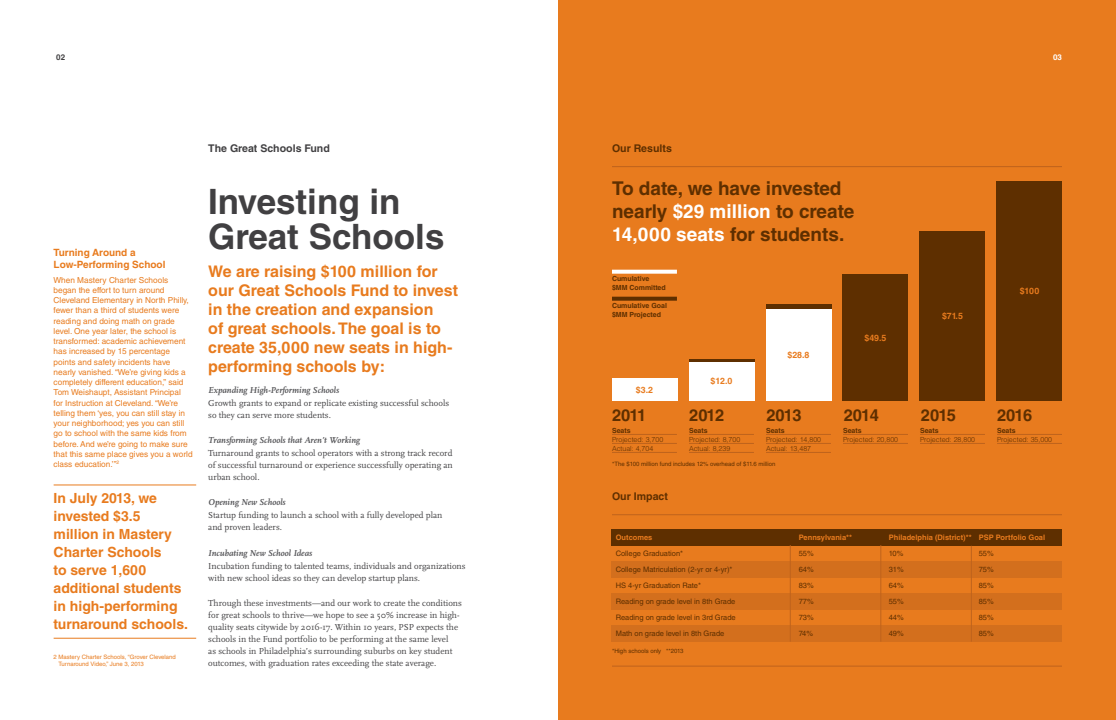
<style>
.page{position:relative;width:1116px;height:720px;background:#fff}
.page>*{position:absolute;margin:0;border:0;box-sizing:border-box;transform-origin:0 0}
.t1{font:700 35px/35px "Helvetica LT Std";color:#414042}
.t2{font:700 19px/23px "Helvetica LT Std";color:#5e2f00}
.t3{font:700 16.5px "Helvetica LT Std";letter-spacing:-.035em;color:#5e2f00}
.t4{font:700 16px/19px "Helvetica LT Std";color:#e87b1e}
.t5{font:700 14px/18px "Helvetica LT Std";color:#e87b1e}
.t6{font:700 10.6px "Helvetica LT Std";color:#414042}
.t7{font:700 10.6px "Helvetica LT Std";color:#5e2f00}
.t8{font:700 10px/12px "Helvetica LT Std";color:#e87b1e}
.t9{font:9px/12px "Scala";color:#414042}
.t10{font:italic 700 9px "Scala";color:#565659}
.t11{font:700 8.8px "Helvetica LT Std";color:#e87b1e}
.t12{font:8.2px/10.2px "Helvetica LT Std";color:#e87b1e}
.t13{font:700 8px "Helvetica LT Std";color:#414042}
.t14{font:700 8px "Helvetica LT Std";color:#fff}
.t15{font:7.5px "Helvetica LT Std";color:#5e2f00}
.t16{font:700 7.5px "Helvetica LT Std";color:#e87b1e}
.t17{font:300 7px/9px "Helvetica LT Std";color:#5e2f00}
.t18{font:700 7px/9px "Helvetica LT Std";color:#5e2f00}
.t19{font:6px "Helvetica LT Std";color:#5e2f00}
.t20{font:6px/7.2px "Helvetica LT Std";color:#e87b1e}
.s1{color:#fff}
</style>
<div class="page">
<div style="left:558px;top:0;width:558px;height:720px;background:#e87b1e"></div>
<hr style="left:612px;top:515px;width:450px;height:1px;background:#bf631c">
<hr style="left:612px;top:666px;width:450px;height:1px;background:#bf631c">
<hr style="left:54px;top:485px;width:142px;height:1px;background:#e87b1e">
<hr style="left:54px;top:638px;width:142px;height:1px;background:#e87b1e">
<hr style="left:612px;top:166px;width:450px;height:1px;background:#bf631c">
<svg style="left:612px;top:270px;width:65px;height:4px"></svg>
<svg style="left:612px;top:297px;width:65px;height:4px"></svg>
<div style="left:612px;top:378px;width:65px;height:23px;background:#fff"></div>
<div style="left:689px;top:361px;width:65px;height:40px;background:#fff"></div>
<hr style="left:689px;top:359px;width:65px;height:3px;background:#5e2f00">
<div style="left:766px;top:304px;width:65px;height:5px;background:#5e2f00"></div>
<div style="left:766px;top:309px;width:65px;height:92px;background:#fff"></div>
<div style="left:843px;top:274px;width:65px;height:127px;background:#5e2f00"></div>
<div style="left:920px;top:231px;width:65px;height:170px;background:#5e2f00"></div>
<div style="left:997px;top:181px;width:65px;height:220px;background:#5e2f00"></div>
<hr style="left:612px;top:434px;width:65px;height:1px;background:#bf631c">
<hr style="left:612px;top:443px;width:65px;height:1px;background:#bf631c">
<hr style="left:612px;top:452px;width:65px;height:1px;background:#bf631c">
<hr style="left:689px;top:434px;width:65px;height:1px;background:#bf631c">
<hr style="left:689px;top:443px;width:65px;height:1px;background:#bf631c">
<hr style="left:689px;top:452px;width:65px;height:1px;background:#bf631c">
<hr style="left:766px;top:434px;width:65px;height:1px;background:#bf631c">
<hr style="left:766px;top:443px;width:65px;height:1px;background:#bf631c">
<hr style="left:766px;top:452px;width:65px;height:1px;background:#bf631c">
<hr style="left:843px;top:434px;width:65px;height:1px;background:#bf631c">
<hr style="left:843px;top:443px;width:65px;height:1px;background:#bf631c">
<hr style="left:920px;top:434px;width:65px;height:1px;background:#bf631c">
<hr style="left:920px;top:443px;width:65px;height:1px;background:#bf631c">
<hr style="left:997px;top:434px;width:65px;height:1px;background:#bf631c">
<hr style="left:997px;top:443px;width:65px;height:1px;background:#bf631c">
<div style="left:612px;top:561px;width:450px;height:16px;background:#d36f1d"></div>
<div style="left:612px;top:593px;width:450px;height:16px;background:#d36f1d"></div>
<div style="left:612px;top:626px;width:450px;height:16px;background:#d36f1d"></div>
<div style="left:612px;top:529px;width:450px;height:16px;background:#5e2f00"></div>
<hr style="left:790px;top:545px;width:1px;height:97px;background:#bf631c">
<hr style="left:881px;top:545px;width:1px;height:97px;background:#bf631c">
<hr style="left:971px;top:546px;width:1px;height:96px;background:#bf631c">
<p class="t13" style="left:56px;top:52px;width:10px">02</p>
<p class="t8" style="left:54px;top:246px;width:113px">Turning Around a<br>Low-Performing School</p>
<p class="t12" style="left:54px;top:275px;width:141px">When Mastery Charter Schools began the effort to turn around Cleveland Elementary in North Philly, fewer than a third of students were reading and doing math on grade level. One year later, the school is transformed: academic achievement has increased by 15 percentage points and safety incidents have nearly vanished. “We’re giving kids a completely different education,” said Tom Weishaupt, Assistant Principal<br>for Instruction at Cleveland. “We’re telling them ‘yes, you can still stay in your neighborhood; yes you can still go to school with the same kids from before. And we’re going to make sure that this same place gives you a world class education.’”<sup>2</sup></p>
<h3 class="t5" style="left:54px;top:489px;width:136px">In July 2013, we invested $3.5 million in Mastery<br>Charter Schools<br>to serve 1,600 additional students in high-performing turnaround schools.</h3>
<p class="t20" style="left:59px;top:653px;width:119px;text-indent:-5px">2 Mastery Charter Schools, “Grover Cleveland<br>Turnaround Video,” June 3, 2013</p>
<p class="t6" style="left:208px;top:141px;width:123px">The Great Schools Fund</p>
<h1 class="t1" style="left:208px;top:183px;width:238px">Investing in<br>Great Schools</h1>
<h3 class="t4" style="left:208px;top:261px;width:251px">We are raising $100 million for our Great Schools Fund to invest in the creation and expansion<br>of great schools. The goal is to create 35,000 new seats in high&shy;performing schools by:</h3>
<p class="t10" style="left:208px;top:385px;width:132px">Expanding High-Performing Schools</p>
<p class="t9" style="left:208px;top:397px;width:242px">Growth grants to expand or replicate existing successful schools so they can serve more students.</p>
<p class="t10" style="left:208px;top:435px;width:153px">Transforming Schools that Aren’t Working</p>
<p class="t9" style="left:208px;top:447px;width:246px;text-align:justify">Turnaround grants to school operators with a strong track record of successful turnaround or experience successfully operating an urban school.</p>
<p class="t10" style="left:208px;top:497px;width:79px">Opening New Schools</p>
<p class="t9" style="left:208px;top:510px;width:236px">Startup funding to launch a school with a fully developed plan and proven leaders.</p>
<p class="t10" style="left:208px;top:548px;width:105px">Incubating New School Ideas</p>
<p class="t9" style="left:208px;top:560px;width:259px">Incubation funding to talented teams, individuals and organizations with new school ideas so they can develop startup plans.</p>
<p class="t9" style="left:208px;top:597px;width:255px">Through these investments—and our work to create the conditions for great schools to thrive—we hope to see a 50% increase in high&shy;quality seats citywide by 2016-17. Within 10 years, PSP expects the schools in the Fund portfolio to be performing at the same level<br>as schools in Philadelphia’s surrounding suburbs on key student outcomes, with graduation rates exceeding the state average.</p>
<p class="t14" style="left:1053px;top:52px;width:10px">03</p>
<p class="t7" style="left:612px;top:141px;width:61px">Our Results</p>
<h2 class="t2" style="left:612px;top:177px;width:244px">To date, we have invested nearly <span class="s1">$29 million</span> to create<br><span class="s1">14,000 seats</span> for students.</h2>
<p class="t18" style="left:612px;top:273px;width:55px">Cumulative $MM Committed</p>
<p class="t18" style="left:612px;top:300px;width:56px">Cumulative Goal $MM Projected</p>
<p class="t11" style="left:636px;top:384px;width:19px">$3.2</p>
<p class="t11" style="left:711px;top:376px;width:23px">$12.0</p>
<p class="t11" style="left:787px;top:349px;width:24px">$28.8</p>
<p class="t11" style="left:864px;top:332px;width:24px">$49.5</p>
<h3 class="t3" style="left:612px;top:405px;width:36px">2011</h3>
<h3 class="t3" style="left:689px;top:405px;width:37px">2012</h3>
<h3 class="t3" style="left:766px;top:405px;width:37px">2013</h3>
<h3 class="t3" style="left:844px;top:405px;width:37px">2014</h3>
<p class="t18" style="left:612px;top:425px;width:20px">Seats</p>
<p class="t17" style="left:612px;top:434px;width:53px">Projected: 3,700<br>Actual: 4,704</p>
<p class="t18" style="left:689px;top:425px;width:20px">Seats</p>
<p class="t17" style="left:689px;top:434px;width:53px">Projected: 8,700<br>Actual: 8,239</p>
<p class="t18" style="left:766px;top:425px;width:20px">Seats</p>
<p class="t17" style="left:766px;top:434px;width:57px">Projected: 14,800<br>Actual: 13,487</p>
<p class="t18" style="left:843px;top:425px;width:20px">Seats</p>
<p class="t17" style="left:843px;top:434px;width:57px">Projected: 20,800</p>
<p class="t19" style="left:612px;top:460px;width:165px">*The $100 million fund includes 12% overhead of $11.6 million</p>
<p class="t7" style="left:612px;top:489px;width:57px">Our Impact</p>
<p class="t11" style="left:942px;top:310px;width:22px">$71.5</p>
<h3 class="t3" style="left:921px;top:405px;width:37px">2015</h3>
<p class="t18" style="left:920px;top:425px;width:20px">Seats</p>
<p class="t17" style="left:920px;top:434px;width:57px">Projected: 28,800</p>
<p class="t11" style="left:1020px;top:286px;width:21px">$100</p>
<h3 class="t3" style="left:997px;top:405px;width:37px">2016</h3>
<p class="t18" style="left:997px;top:425px;width:20px">Seats</p>
<p class="t17" style="left:997px;top:434px;width:57px">Projected: 35,000</p>
<p class="t16" style="left:616px;top:532px;width:38px">Outcomes</p>
<p class="t16" style="left:799px;top:532px;width:55px">Pennsylvania**</p>
<p class="t16" style="left:889px;top:532px;width:158px">Philadelphia (District)** PSP Portfolio Goal</p>
<p class="t15" style="left:616px;top:549px;width:69px">College Graduation*</p>
<p class="t15" style="left:799px;top:549px;width:17px">55%</p>
<p class="t15" style="left:889px;top:549px;width:16px">10%</p>
<p class="t15" style="left:979px;top:549px;width:17px">55%</p>
<p class="t15" style="left:616px;top:565px;width:118px">College Matriculation (2-yr or 4-yr)*</p>
<p class="t15" style="left:799px;top:565px;width:17px">64%</p>
<p class="t15" style="left:889px;top:565px;width:17px">31%</p>
<p class="t15" style="left:979px;top:565px;width:17px">75%</p>
<p class="t15" style="left:616px;top:581px;width:87px">HS 4-yr Graduation Rate*</p>
<p class="t15" style="left:799px;top:581px;width:17px">83%</p>
<p class="t15" style="left:889px;top:581px;width:17px">64%</p>
<p class="t15" style="left:979px;top:581px;width:17px">85%</p>
<p class="t15" style="left:616px;top:597px;width:121px">Reading on grade level in 8th Grade</p>
<p class="t15" style="left:799px;top:597px;width:17px">77%</p>
<p class="t15" style="left:889px;top:597px;width:17px">55%</p>
<p class="t15" style="left:979px;top:597px;width:17px">85%</p>
<p class="t15" style="left:616px;top:613px;width:121px">Reading on grade level in 3rd Grade</p>
<p class="t15" style="left:799px;top:613px;width:17px">73%</p>
<p class="t15" style="left:889px;top:613px;width:17px">44%</p>
<p class="t15" style="left:979px;top:613px;width:17px">85%</p>
<p class="t15" style="left:616px;top:629px;width:110px">Math on grade level in 8th Grade</p>
<p class="t15" style="left:799px;top:629px;width:16px">74%</p>
<p class="t15" style="left:889px;top:629px;width:17px">49%</p>
<p class="t15" style="left:979px;top:629px;width:17px">85%</p>
<p class="t19" style="left:612px;top:647px;width:73px">*High schools only **2013</p>
</div>
